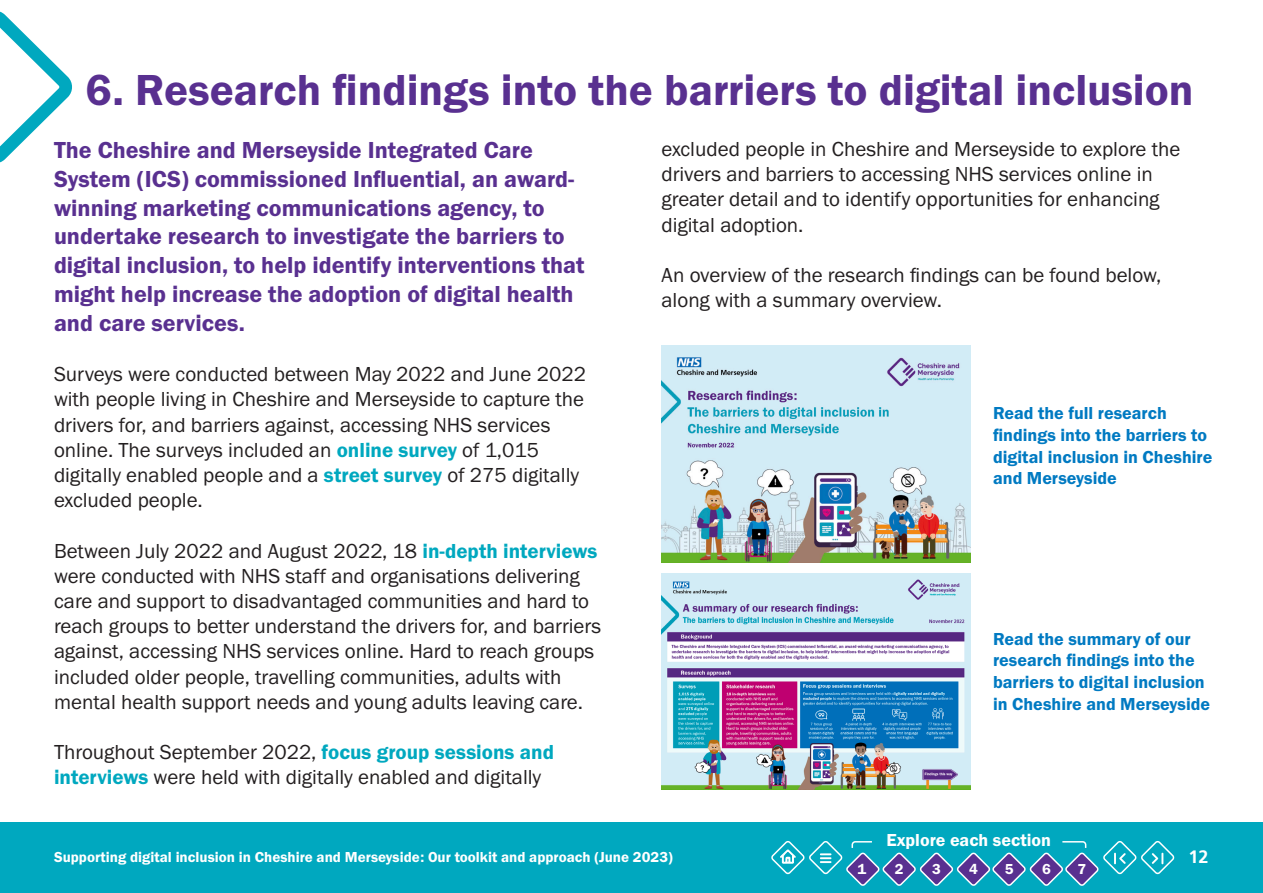
<style>
.page{position:relative;width:1263px;height:893px;background:#fff}
.page>*{position:absolute;margin:0;border:0;box-sizing:border-box;transform-origin:0 0}
.t1{font:45px "Franklin Gothic URW Dem";color:#593090}
.t2{font:24px/28.8px "Franklin Gothic URW Dem";color:#593090}
.t3{font:21px/25.2px "Franklin Gothic URW Boo";color:#231f20}
.t4{font:18px/21.6px "Franklin Gothic URW Dem";color:#007ac2}
.t5{font:18px "Franklin Gothic URW Dem";color:#fff}
.t6{font:700 18px "Frutiger LT Std";color:#fff}
.t7{font:15px "Franklin Gothic URW Dem";color:#fff}
.s1{font-family:"Franklin Gothic URW Dem";color:#00a8bf}
</style>
<div class="page">
<div style="left:0;top:823px;width:1263px;height:70px;background:#00a8bf"></div>
<svg style="left:0;top:11px;width:72px;height:152px"></svg>
<img style="left:661px;top:346px;width:309px;height:216px">
<img style="left:661px;top:574px;width:309px;height:216px">
<svg style="left:771px;top:841px;width:404px;height:45px"></svg>
<p class="t1" style="left:85px;top:62px;width:1110px">6. Research findings into the barriers to digital inclusion</p>
<p class="t2" style="left:54px;top:135px;width:532px">The Cheshire and Merseyside Integrated Care System (ICS) commissioned Influential, an award&shy;winning marketing communications agency, to undertake research to investigate the barriers to digital inclusion, to help identify interventions that might help increase the adoption of digital health and care services.</p>
<p class="t3" style="left:54px;top:361px;width:533px">Surveys were conducted between May 2022 and June 2022 with people living in Cheshire and Merseyside to capture the drivers for, and barriers against, accessing NHS services online. The surveys included an <span class="s1">online survey</span> of 1,015 digitally enabled people and a <span class="s1">street survey</span> of 275 digitally excluded people.</p>
<p class="t3" style="left:54px;top:538px;width:549px">Between July 2022 and August 2022, 18 <span class="s1">in-depth interviews </span>were conducted with NHS staff and organisations delivering care and support to disadvantaged communities and hard to reach groups to better understand the drivers for, and barriers against, accessing NHS services online. Hard to reach groups included older people, travelling communities, adults with mental health support needs and young adults leaving care.</p>
<p class="t3" style="left:54px;top:739px;width:501px">Throughout September 2022, <span class="s1">focus group sessions and interviews</span> were held with digitally enabled and digitally</p>
<p class="t3" style="left:661px;top:136px;width:520px">excluded people in Cheshire and Merseyside to explore the drivers and barriers to accessing NHS services online in greater detail and to identify opportunities for enhancing digital adoption.</p>
<p class="t3" style="left:661px;top:262px;width:501px">An overview of the research findings can be found below, along with a summary overview.</p>
<p class="t4" style="left:993px;top:402px;width:221px">Read the full research findings into the barriers to digital inclusion in Cheshire and Merseyside</p>
<p class="t4" style="left:993px;top:628px;width:219px">Read the summary of our research findings into the barriers to digital inclusion in Cheshire and Merseyside</p>
<p class="t7" style="left:54px;top:848px;width:620px">Supporting digital inclusion in Cheshire and Merseyside: Our toolkit and approach (June 2023)</p>
<p class="t5" style="left:886px;top:829px;width:166px">Explore each section</p>
<p class="t7" style="left:857px;top:859px;width:10px">1</p>
<p class="t7" style="left:895px;top:859px;width:10px">2</p>
<p class="t7" style="left:932px;top:859px;width:10px">3</p>
<p class="t7" style="left:969px;top:859px;width:10px">4</p>
<p class="t7" style="left:1005px;top:859px;width:10px">5</p>
<p class="t7" style="left:1042px;top:859px;width:10px">6</p>
<p class="t7" style="left:1077px;top:859px;width:10px">7</p>
<p class="t6" style="left:1188px;top:847px;width:22px">12</p>
</div>
